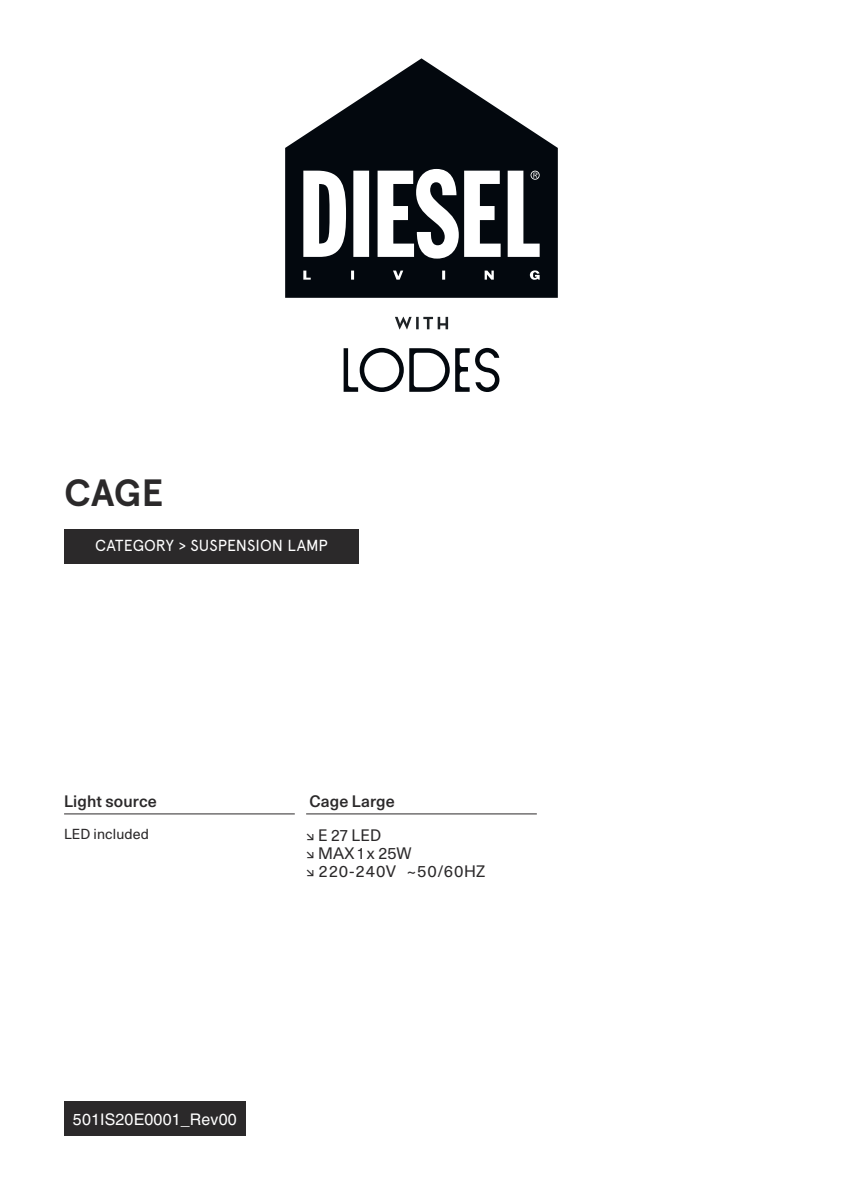
<style>
.page{position:relative;width:843px;height:1194px;background:#fff}
.page>*{position:absolute;margin:0;border:0;box-sizing:border-box;transform-origin:0 0}
.t1{font:700 38px "Apercu";color:#2b292a}
.t2{font:16px/18px "Unica 77 LL";letter-spacing:.01em;color:#2b292a}
.t3{font:16px "Apercu";color:#fff}
.t4{font:500 16px "Unica 77 LL";letter-spacing:.01em;color:#2b292a}
.t5{font:14px "Unica 77 LL";letter-spacing:.01em;color:#2b292a}
.t6{font:7.8px "Helvetica";letter-spacing:.02em;color:#fff}
</style>
<div class="page">
<hr style="left:64px;top:814px;width:231px;height:1px;background:#2b292a">
<hr style="left:306px;top:814px;width:231px;height:1px;background:#2b292a">
<div style="left:64px;top:529px;width:295px;height:34px;background:#2b292a"></div>
<svg style="left:285px;top:58px;width:272px;height:240px;fill:#03080e"></svg>
<svg style="left:531px;top:172px;width:7px;height:7px"></svg>
<svg style="left:343px;top:348px;width:106px;height:44px"></svg>
<svg style="left:455px;top:348px;width:14px;height:44px"></svg>
<svg style="left:475px;top:348px;width:24px;height:44px"></svg>
<svg style="left:395px;top:317px;width:53px;height:12px"></svg>
<div style="left:64px;top:1102px;width:181px;height:34px;background:#2b292a"></div>
<h1 class="t1" style="left:64px;top:471px;width:101px">CAGE</h1>
<p class="t3" style="left:95px;top:536px;width:234px">CATEGORY &gt; SUSPENSION LAMP</p>
<p class="t4" style="left:64px;top:796px;width:94px">Light source</p>
<p class="t4" style="left:309px;top:796px;width:87px">Cage Large</p>
<p class="t2" style="left:306px;top:827px;width:181px">↙ E 27 LED<br>↙ MAX 1 x 25W<br>↙ 220-240V ~50/60HZ</p>
<p class="t5" style="left:64px;top:826px;width:86px">LED included</p>
<p class="t6" style="left:73px;top:1118px;width:165px">501IS20E0001_Rev00</p>
</div>
